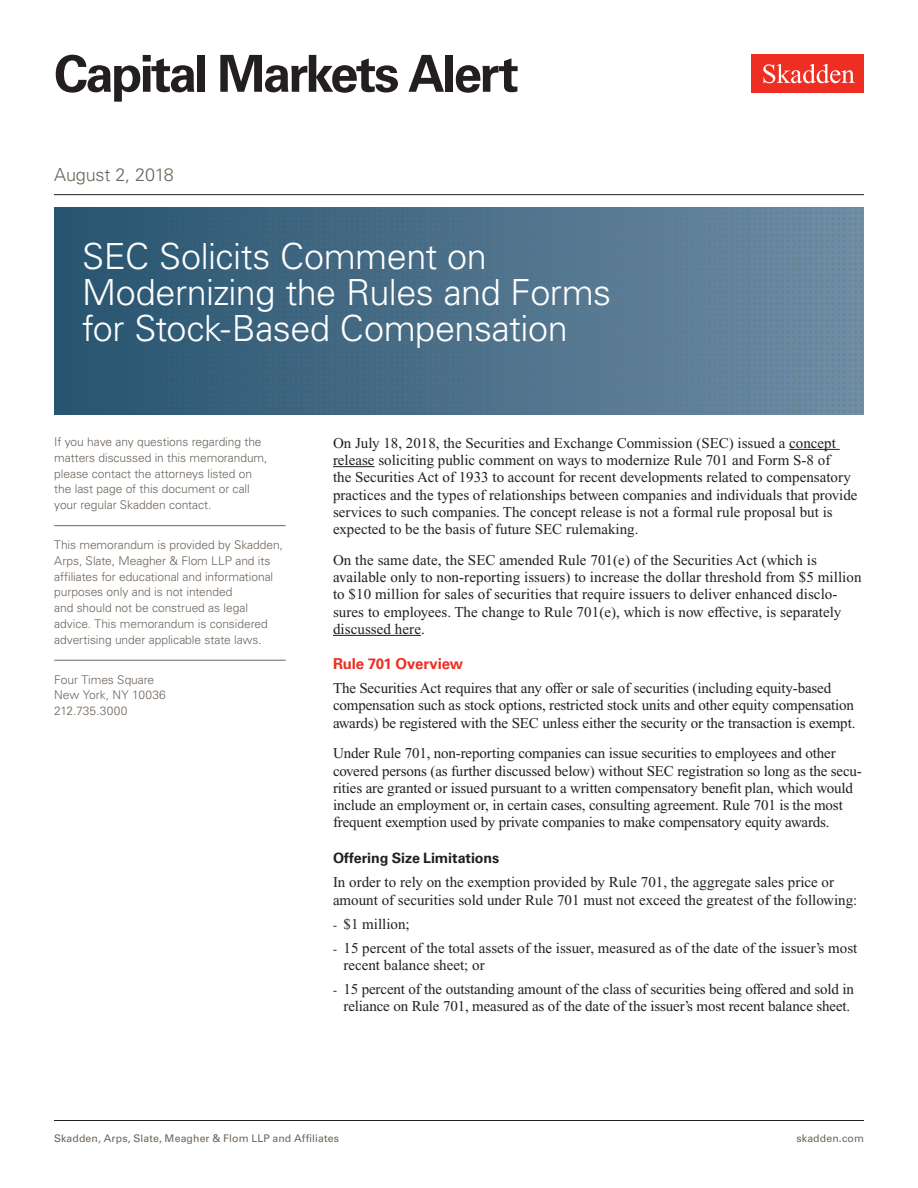
<style>
.page{position:relative;width:918px;height:1188px;background:#fff}
.page>*{position:absolute;margin:0;border:0;box-sizing:border-box;transform-origin:0 0}
.t1{font:700 51px "Univers LT Std";letter-spacing:-.05em;color:#231f20}
.t2{font:300 36px/36px "Univers LT Std";letter-spacing:-.015em;color:#fff}
.t3{font:300 18px "Univers LT Std";letter-spacing:-.01em;color:#6f645a}
.Main_Body{font:15px/17.2px "Times New Roman PS Std";color:#231f20}
.First_Level_Heading{font:700 15px "Univers LT Std";letter-spacing:-.01em;color:#ee2e22}
.Second_Level_Heading{font:700 14.25px "Univers LT Std";letter-spacing:-.005em;color:#231f20}
.t4{font:300 12px/15.8px "Univers LT Std";letter-spacing:-.005em;color:#6f645a}
.t5{font:10.5px "Univers LT Std";letter-spacing:.01em;color:#6f645a}
.s1{font-size:12px}
</style>
<div class="page">
<div style="left:752px;top:54px;width:112px;height:39px;background:#ee2e22"></div>
<svg style="left:763px;top:64px;width:92px;height:19px"></svg>
<hr style="left:54px;top:525px;width:232px;height:1px;background:#6f645a">
<hr style="left:54px;top:660px;width:232px;height:1px;background:#6f645a">
<img style="left:54px;top:207px;width:810px;height:208px">
<hr style="left:789px;top:449px;width:51px;height:1px;background:#231f20">
<hr style="left:333px;top:466px;width:42px;height:1px;background:#231f20">
<hr style="left:333px;top:635px;width:88px;height:1px;background:#231f20">
<hr style="left:54px;top:1120px;width:810px;height:1px;background:#231f20">
<hr style="left:54px;top:194px;width:810px;height:1px;background:#231f20">
<h1 class="t1" style="left:54px;top:44px;width:466px">Capital Markets Alert</h1>
<p class="t3" style="left:54px;top:164px;width:121px">August 2, 2018</p>
<h2 class="t2" style="left:82px;top:238px;width:531px">SEC Solicits Comment on<br>Modernizing the Rules and Forms for Stock-Based Compensation</h2>
<p class="t4" style="left:54px;top:434px;width:215px">If you have any questions regarding the matters discussed in this memorandum, please contact the attorneys listed on the last page of this document or call your regular Skadden contact.</p>
<p class="t4" style="left:54px;top:537px;width:230px">This memorandum is provided by Skadden, Arps, Slate, Meagher &amp; Flom LLP and its affiliates for educational and informational purposes only and is not intended<br>and should not be construed as legal advice. This memorandum is considered advertising under applicable state laws.</p>
<p class="t4" style="left:54px;top:672px;width:113px">Four Times Square<br>New York, NY 10036<br>212.735.3000</p>
<p class="Main_Body" style="left:333px;top:434px;width:526px">On July 18, 2018, the Securities and Exchange Commission (SEC) issued a concept release soliciting public comment on ways to modernize Rule 701 and Form S-8 of<br>the Securities Act of 1933 to account for recent developments related to compensatory practices and the types of relationships between companies and individuals that provide services to such companies. The concept release is not a formal rule proposal but is expected to be the basis of future SEC rulemaking.</p>
<p class="Main_Body" style="left:333px;top:551px;width:530px">On the same date, the SEC amended Rule 701(e) of the Securities Act (which is available only to non-reporting issuers) to increase the dollar threshold from $5 million to $10 million for sales of securities that require issuers to deliver enhanced disclo&shy;sures to employees. The change to Rule 701(e), which is now effective, is separately discussed here.</p>
<p class="First_Level_Heading" style="left:333px;top:655px;width:132px">Rule 701 Overview</p>
<p class="Main_Body" style="left:333px;top:680px;width:524px">The Securities Act requires that any offer or sale of securities (including equity-based compensation such as stock options, restricted stock units and other equity compensation awards) be registered with the SEC unless either the security or the transaction is exempt.</p>
<p class="Main_Body" style="left:333px;top:745px;width:530px">Under Rule 701, non-reporting companies can issue securities to employees and other covered persons (as further discussed below) without SEC registration so long as the secu&shy;rities are granted or issued pursuant to a written compensatory benefit plan, which would include an employment or, in certain cases, consulting agreement. Rule 701 is the most frequent exemption used by private companies to make compensatory equity awards.</p>
<p class="Second_Level_Heading" style="left:333px;top:850px;width:168px">Offering Size Limitations</p>
<p class="Main_Body" style="left:333px;top:874px;width:526px">In order to rely on the exemption provided by Rule 701, the aggregate sales price or amount of securities sold under Rule 701 must not exceed the greatest of the following:</p>
<p class="Main_Body" style="left:333px;top:915px;width:78px"><span class="s1">-</span> $1 million;</p>
<p class="Main_Body" style="left:344px;top:939px;width:515px;text-indent:-10px"><span class="s1">-</span> 15 percent of the total assets of the issuer, measured as of the date of the issuer’s most recent balance sheet; or</p>
<p class="Main_Body" style="left:333px;top:980px;width:523px;text-align:center"><span class="s1">-</span> 15 percent of the outstanding amount of the class of securities being offered and sold in reliance on Rule 701, measured as of the date of the issuer’s most recent balance sheet.</p>
<p class="t5" style="left:54px;top:1132px;width:287px">Skadden, Arps, Slate, Meagher &amp; Flom LLP and Affiliates</p>
<p class="t5" style="left:796px;top:1132px;width:69px">skadden.com</p>
</div>
